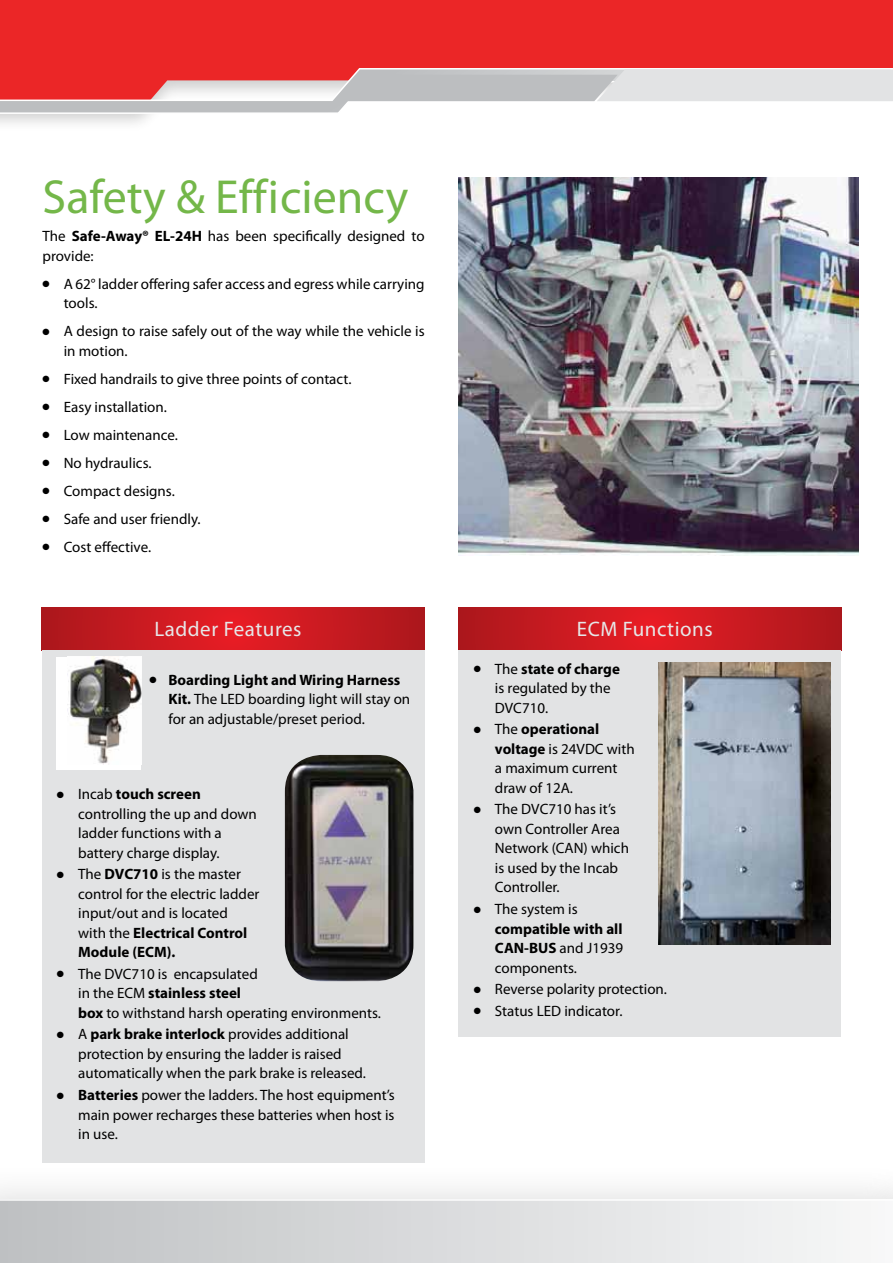
<style>
.page{position:relative;width:893px;height:1263px;background:#fff}
.page>*{position:absolute;margin:0;border:0;box-sizing:border-box;transform-origin:0 0}
.t1{font:48px "Myriad Pro";color:#74b749}
.t2{font:21px "Myriad Pro";letter-spacing:.025em;color:#e6e7e8}
.t3{font:15px/19.5px "Myriad Pro";color:#000}
.s1{font-weight:700}
</style>
<div class="page">
<div style="left:0;top:0;width:893px;height:132px;background:#000;opacity:.2"></div>
<div style="left:0;top:0;width:893px;height:67px;background:#eb2627"></div>
<div style="left:0;top:1161px;width:893px;height:102px;background:#fafafa"></div>
<svg style="left:0;top:1198px;width:893px;height:65px"></svg>
<svg style="left:42px;top:608px;width:383px;height:42px;background:#c81a20"></svg>
<div style="left:42px;top:650px;width:383px;height:512px;background:#e2e3e4"></div>
<div style="left:57px;top:657px;width:84px;height:113px;background:#fff"></div>
<img style="left:67px;top:657px;width:74px;height:107px">
<img style="left:285px;top:755px;width:128px;height:226px">
<svg style="left:459px;top:608px;width:382px;height:42px;background:#c81a20"></svg>
<div style="left:459px;top:650px;width:382px;height:387px;background:#e2e3e4"></div>
<svg style="left:0;top:67px;width:893px;height:48px"></svg>
<img style="left:659px;top:662px;width:171px;height:283px">
<img style="left:459px;top:177px;width:400px;height:379px">
<h1 class="t1" style="left:43px;top:168px;width:367px">Safety &amp; Efficiency</h1>
<p class="t3" style="left:43px;top:226px;width:384px">The <span class="s1">Safe-Away® EL-24H</span> has been specifically designed to provide:</p>
<p class="t3" style="left:64px;top:274px;width:362px;text-indent:-21px">● A 62° ladder offering safer access and egress while carrying tools.</p>
<p class="t3" style="left:64px;top:321px;width:362px;text-indent:-21px">● A design to raise safely out of the way while the vehicle is in motion.</p>
<p class="t3" style="left:43px;top:369px;width:310px">● Fixed handrails to give three points of contact.</p>
<p class="t3" style="left:43px;top:397px;width:126px">● Easy installation.</p>
<p class="t3" style="left:43px;top:425px;width:137px">● Low maintenance.</p>
<p class="t3" style="left:43px;top:453px;width:111px">● No hydraulics.</p>
<p class="t3" style="left:43px;top:481px;width:134px">● Compact designs.</p>
<p class="t3" style="left:43px;top:509px;width:160px">● Safe and user friendly.</p>
<p class="t3" style="left:43px;top:537px;width:110px">● Cost effective.</p>
<h2 class="t2" style="left:154px;top:616px;width:149px">Ladder Features</h2>
<p class="t3" style="left:168px;top:670px;width:243px;text-indent:-19px">● <span class="s1">Boarding Light and Wiring Harness<br>Kit.</span> The LED boarding light will stay on for an adjustable/preset period.</p>
<p class="t3" style="left:78px;top:784px;width:180px;text-indent:-21px">● Incab <span class="s1">touch screen </span>controlling the up and down ladder functions with a battery charge display.</p>
<p class="t3" style="left:78px;top:864px;width:183px;text-indent:-21px">● The <span class="s1">DVC710</span> is the master control for the electric ladder input/out and is located with the <span class="s1">Electrical Control<br>Module (ECM).</span></p>
<p class="t3" style="left:78px;top:964px;width:304px;text-indent:-21px">● The DVC710 is encapsulated<br>in the ECM <span class="s1">stainless steel<br>box</span> to withstand harsh operating environments.</p>
<p class="t3" style="left:78px;top:1024px;width:289px;text-indent:-21px">● A <span class="s1">park brake interlock</span> provides additional protection by ensuring the ladder is raised automatically when the park brake is released.</p>
<p class="t3" style="left:78px;top:1085px;width:318px;text-align:justify;text-indent:-21px">● <span class="s1">Batteries</span> power the ladders. The host equipment’s main power recharges these batteries when host is in use.</p>
<h2 class="t2" style="left:577px;top:616px;width:137px">ECM Functions</h2>
<p class="t3" style="left:495px;top:659px;width:126px;text-indent:-21px">● The <span class="s1">state of charge </span>is regulated by the<br>DVC710.</p>
<p class="t3" style="left:495px;top:719px;width:141px;text-indent:-21px">● The <span class="s1">operational voltage</span> is 24VDC with a maximum current draw of 12A.</p>
<p class="t3" style="left:495px;top:799px;width:136px;text-indent:-21px">● The DVC710 has it’s own Controller Area<br>Network (CAN) which is used by the Incab<br>Controller.</p>
<p class="t3" style="left:495px;top:899px;width:130px;text-indent:-21px">● The system is <span class="s1">compatible with all<br>CAN-BUS</span> and J1939 components.</p>
<p class="t3" style="left:474px;top:979px;width:195px">● Reverse polarity protection.</p>
<p class="t3" style="left:474px;top:1001px;width:150px">● Status LED indicator.</p>
</div>
